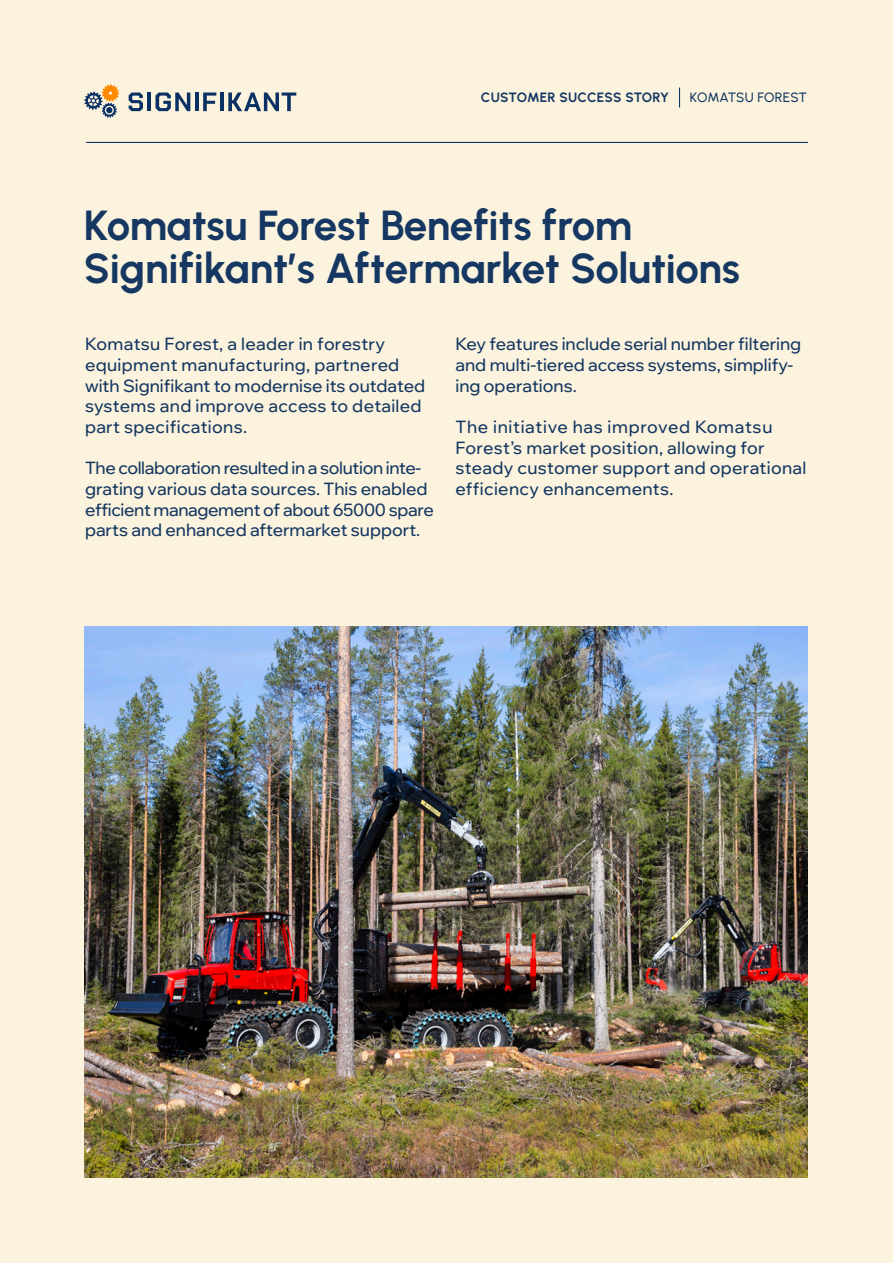
<style>
.page{position:relative;width:893px;height:1263px;background:#fbf3de}
.page>*{position:absolute;margin:0;border:0;box-sizing:border-box;transform-origin:0 0}
.t1{font:700 42px "Urbanist";letter-spacing:-.01em;color:#153761}
.t2{font:500 17.25px/20.7px "Wix Madefor Display";letter-spacing:.02em;color:#153761}
.t3{font:500 17.25px/20.7px "Wix Madefor Display";letter-spacing:-.02em;color:#153761}
.t4{font:500 17.25px/20.7px "Wix Madefor Display";color:#153761}
.t5{font:700 13.5px "Urbanist";letter-spacing:.005em;color:#153761}
.t6{font:500 13.5px "Urbanist";letter-spacing:.005em;color:#11375f}
</style>
<div class="page">
<hr style="left:86px;top:142px;width:722px;height:1px;background:#153761">
<svg style="left:679px;top:88px;width:1px;height:20px"></svg>
<img style="left:85px;top:626px;width:722px;height:551px">
<svg style="left:129px;top:93px;width:14px;height:18px"></svg>
<hr style="left:195px;top:93px;width:4px;height:18px;background:#0b3164">
<hr style="left:220px;top:93px;width:4px;height:18px;background:#0b3164">
<svg style="left:203px;top:93px;width:13px;height:18px"></svg>
<hr style="left:148px;top:93px;width:3px;height:18px;background:#0b3164">
<svg style="left:156px;top:93px;width:34px;height:18px"></svg>
<svg style="left:228px;top:93px;width:68px;height:18px"></svg>
<svg style="left:84px;top:84px;width:35px;height:34px"></svg>
<p class="t5" style="left:481px;top:88px;width:190px">CUSTOMER SUCCESS STORY</p>
<p class="t6" style="left:690px;top:89px;width:119px">KOMATSU FOREST</p>
<p class="t1" style="left:84px;top:196px;width:550px">Komatsu Forest Benefits from</p>
<p class="t1" style="left:84px;top:240px;width:658px">Signifikant’s Aftermarket Solutions</p>
<p class="t2" style="left:85px;top:332px;width:342px">Komatsu Forest, a leader in forestry equipment manufacturing, partnered with Signifikant to modernise its outdated systems and improve access to detailed part specifications.</p>
<p class="t3" style="left:85px;top:457px;width:350px">The collaboration resulted in a solution inte&shy;grating various data sources. This enabled efficient management of about 65000 spare parts and enhanced aftermarket support.</p>
<p class="t4" style="left:455px;top:332px;width:347px">Key features include serial number filtering and multi-tiered access systems, simplify&shy;ing operations.</p>
<p class="t2" style="left:455px;top:415px;width:352px">The initiative has improved Komatsu Forest’s market position, allowing for steady customer support and operational efficiency enhancements.</p>
</div>
